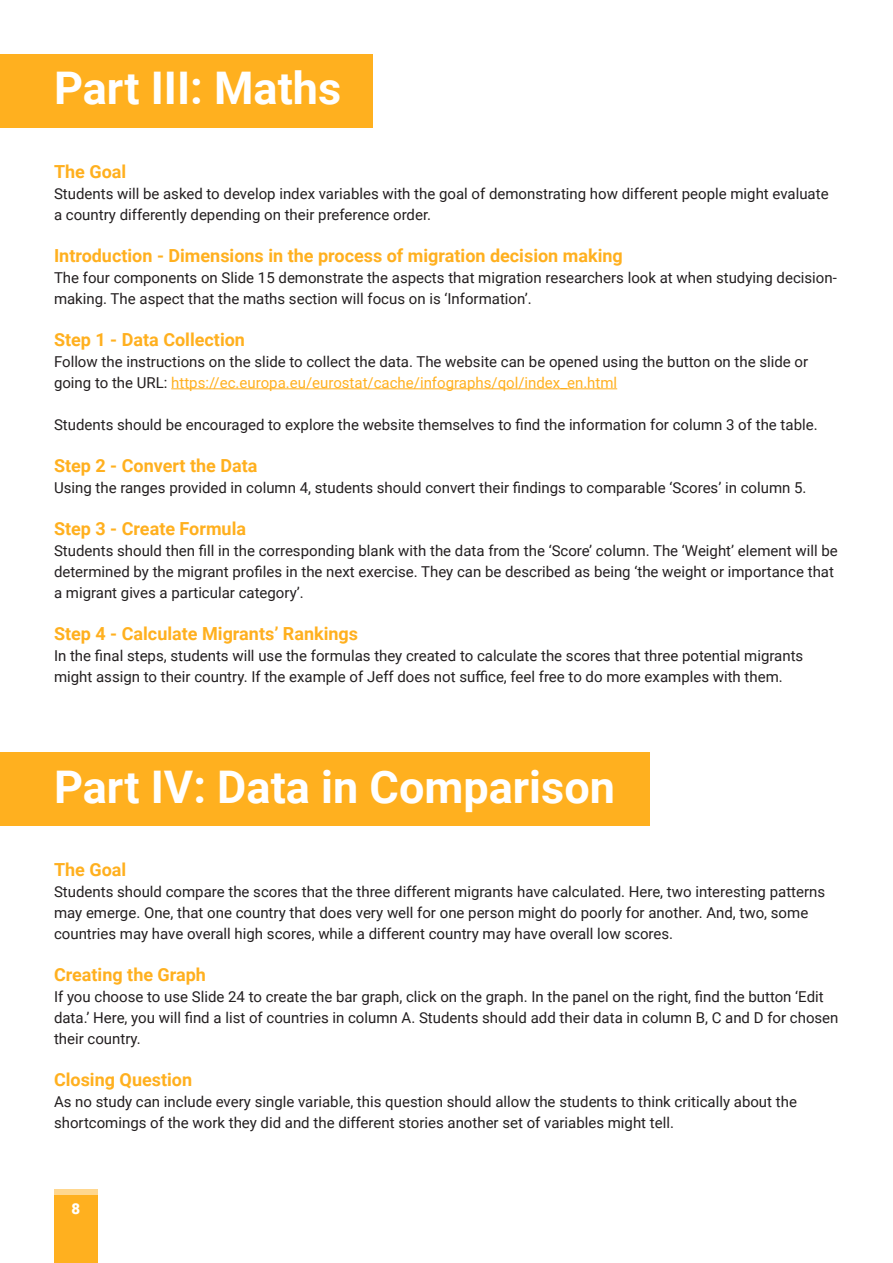
<style>
.page{position:relative;width:893px;height:1263px;background:#fff}
.page>*{position:absolute;margin:0;border:0;box-sizing:border-box;transform-origin:0 0}
.Heading_2_-_White{font:700 45px "Roboto";color:#fff}
.Heading_3_-_Yellow{font:700 18px "Roboto";color:#ffb01f}
.Heading_3_-_Yellow-2{font:15px/21px "Roboto";color:#231f20}
.t1{font:900 15px "Roboto";color:#fff}
.s1{color:#ffb01f}
</style>
<div class="page">
<div style="left:54px;top:1195px;width:44px;height:68px;background:#ffb01f"></div>
<div style="left:54px;top:1189px;width:44px;height:6px;background:#ffd78f"></div>
<div style="left:0;top:752px;width:650px;height:74px;background:#ffb01f"></div>
<div style="left:0;top:54px;width:373px;height:74px;background:#ffb01f"></div>
<hr style="left:171px;top:388px;width:446px;height:1px;background:#ffb01f">
<p class="Heading_2_-_White" style="left:54px;top:57px;width:289px">Part III: Maths</p>
<p class="Heading_3_-_Yellow" style="left:54px;top:159px;width:74px">The Goal</p>
<p class="Heading_3_-_Yellow-2" style="left:54px;top:182px;width:776px">Students will be asked to develop index variables with the goal of demonstrating how different people might evaluate a country differently depending on their preference order.</p>
<p class="Heading_3_-_Yellow" style="left:54px;top:243px;width:570px">Introduction - Dimensions in the process of migration decision making</p>
<p class="Heading_3_-_Yellow-2" style="left:54px;top:266px;width:784px">The four components on Slide 15 demonstrate the aspects that migration researchers look at when studying decision&shy;making. The aspect that the maths section will focus on is ‘Information’.</p>
<p class="Heading_3_-_Yellow" style="left:54px;top:327px;width:193px">Step 1 - Data Collection</p>
<p class="Heading_3_-_Yellow-2" style="left:54px;top:350px;width:756px">Follow the instructions on the slide to collect the data. The website can be opened using the button on the slide or going to the URL: <span class="s1">https://ec.europa.eu/eurostat/cache/infographs/qol/index_en.html</span></p>
<p class="Heading_3_-_Yellow-2" style="left:54px;top:413px;width:765px">Students should be encouraged to explore the website themselves to find the information for column 3 of the table.</p>
<p class="Heading_3_-_Yellow" style="left:54px;top:453px;width:205px">Step 2 - Convert the Data</p>
<p class="Heading_3_-_Yellow-2" style="left:54px;top:476px;width:754px">Using the ranges provided in column 4, students should convert their findings to comparable ‘Scores’ in column 5.</p>
<p class="Heading_3_-_Yellow" style="left:54px;top:516px;width:194px">Step 3 - Create Formula</p>
<p class="Heading_3_-_Yellow-2" style="left:54px;top:539px;width:785px">Students should then fill in the corresponding blank with the data from the ‘Score’ column. The ‘Weight’ element will be determined by the migrant profiles in the next exercise. They can be described as being ‘the weight or importance that a migrant gives a particular category’.</p>
<p class="Heading_3_-_Yellow" style="left:54px;top:621px;width:306px">Step 4 - Calculate Migrants’ Rankings</p>
<p class="Heading_3_-_Yellow-2" style="left:54px;top:644px;width:751px">In the final steps, students will use the formulas they created to calculate the scores that three potential migrants might assign to their country. If the example of Jeff does not suffice, feel free to do more examples with them.</p>
<p class="Heading_2_-_White" style="left:54px;top:755px;width:562px">Part IV: Data in Comparison</p>
<p class="Heading_3_-_Yellow" style="left:54px;top:857px;width:74px">The Goal</p>
<p class="Heading_3_-_Yellow-2" style="left:54px;top:881px;width:773px">Students should compare the scores that the three different migrants have calculated. Here, two interesting patterns may emerge. One, that one country that does very well for one person might do poorly for another. And, two, some countries may have overall high scores, while a different country may have overall low scores.</p>
<p class="Heading_3_-_Yellow" style="left:54px;top:962px;width:154px">Creating the Graph</p>
<p class="Heading_3_-_Yellow-2" style="left:54px;top:986px;width:786px">If you choose to use Slide 24 to create the bar graph, click on the graph. In the panel on the right, find the button ‘Edit data.’ Here, you will find a list of countries in column A. Students should add their data in column B, C and D for chosen their country.</p>
<p class="Heading_3_-_Yellow" style="left:54px;top:1067px;width:140px">Closing Question</p>
<p class="Heading_3_-_Yellow-2" style="left:54px;top:1091px;width:744px">As no study can include every single variable, this question should allow the students to think critically about the shortcomings of the work they did and the different stories another set of variables might tell.</p>
<p class="t1" style="left:71px;top:1198px;width:10px">8</p>
</div>
